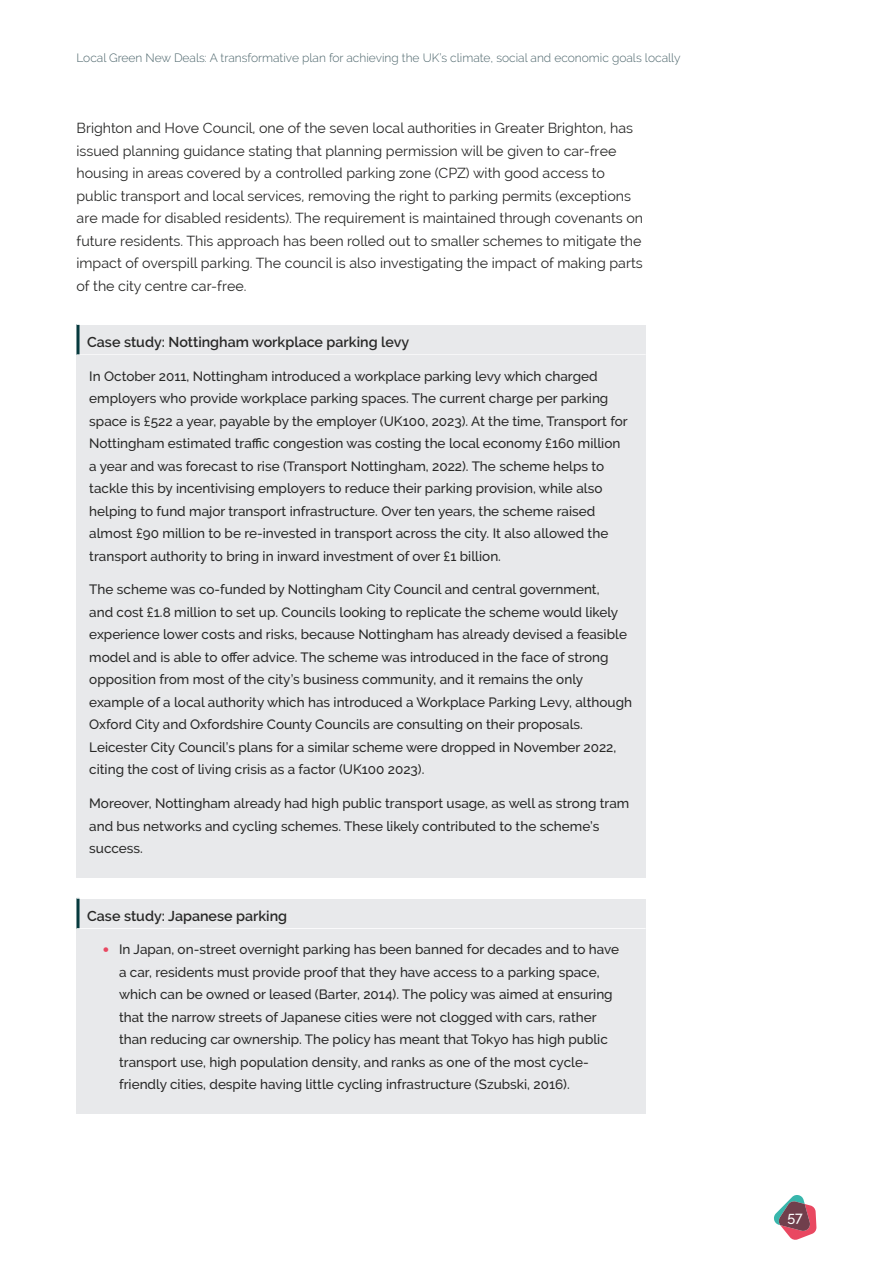
<style>
.page{position:relative;width:893px;height:1263px;background:#fff}
.page>*{position:absolute;margin:0;border:0;box-sizing:border-box;transform-origin:0 0}
.t1{font:14.25px/22.5px "Raleway";color:#282827}
.table-title-box{font:600 14.25px "Raleway";color:#282827}
.t2{font:500 14.25px "Raleway";color:#fff}
.box-text{font:500 13.5px/22.5px "Raleway";color:#282827}
.box-text-lastline{font:500 13.5px/22.5px "Raleway";color:#282827}
.t3{font:300 12px "Raleway";color:#4b646a}
.s1{font-weight:800;font-size:21px;color:#e94861}
</style>
<div class="page">
<svg style="left:774px;top:1195px;width:42px;height:45px"></svg>
<div style="left:77px;top:325px;width:569px;height:34px;background:#e8e9eb"></div>
<hr style="left:77px;top:324px;width:3px;height:36px;background:#063a3e">
<hr style="left:77px;top:324px;width:569px;height:1px;background:#fff">
<hr style="left:77px;top:354px;width:569px;height:1px;background:#fff">
<div style="left:77px;top:355px;width:569px;height:221px;background:#e8e9eb"></div>
<div style="left:77px;top:569px;width:569px;height:221px;background:#e8e9eb"></div>
<div style="left:77px;top:783px;width:569px;height:94px;background:#e8e9eb"></div>
<div style="left:77px;top:899px;width:569px;height:34px;background:#e8e9eb"></div>
<hr style="left:77px;top:898px;width:3px;height:36px;background:#063a3e">
<hr style="left:77px;top:898px;width:569px;height:1px;background:#fff">
<hr style="left:77px;top:928px;width:569px;height:1px;background:#fff">
<div style="left:77px;top:929px;width:569px;height:185px;background:#e8e9eb"></div>
<p class="t3" style="left:77px;top:51px;width:606px">Local Green New Deals: A transformative plan for achieving the UK’s climate, social and economic goals locally</p>
<p class="t1" style="left:77px;top:117px;width:568px">Brighton and Hove Council, one of the seven local authorities in Greater Brighton, has issued planning guidance stating that planning permission will be given to car-free housing in areas covered by a controlled parking zone (CPZ) with good access to public transport and local services, removing the right to parking permits (exceptions are made for disabled residents). The requirement is maintained through covenants on future residents. This approach has been rolled out to smaller schemes to mitigate the impact of overspill parking. The council is also investigating the impact of making parts of the city centre car-free.</p>
<p class="table-title-box" style="left:87px;top:334px;width:324px">Case study: Nottingham workplace parking levy</p>
<p class="box-text" style="left:89px;top:365px;width:540px">In October 2011, Nottingham introduced a workplace parking levy which charged employers who provide workplace parking spaces. The current charge per parking space is £522 a year, payable by the employer (UK100, 2023). At the time, Transport for Nottingham estimated traffic congestion was costing the local economy £160 million a year and was forecast to rise (Transport Nottingham, 2022). The scheme helps to tackle this by incentivising employers to reduce their parking provision, while also helping to fund major transport infrastructure. Over ten years, the scheme raised almost £90 million to be re-invested in transport across the city. It also allowed the transport authority to bring in inward investment of over £1 billion.</p>
<p class="box-text" style="left:89px;top:578px;width:544px">The scheme was co-funded by Nottingham City Council and central government,<br>and cost £1.8 million to set up. Councils looking to replicate the scheme would likely experience lower costs and risks, because Nottingham has already devised a feasible model and is able to offer advice. The scheme was introduced in the face of strong opposition from most of the city’s business community, and it remains the only example of a local authority which has introduced a Workplace Parking Levy, although Oxford City and Oxfordshire County Councils are consulting on their proposals.<br>Leicester City Council’s plans for a similar scheme were dropped in November 2022, citing the cost of living crisis as a factor (UK100 2023).</p>
<p class="box-text-lastline" style="left:89px;top:792px;width:542px">Moreover, Nottingham already had high public transport usage, as well as strong tram and bus networks and cycling schemes. These likely contributed to the scheme’s success.</p>
<p class="table-title-box" style="left:87px;top:907px;width:201px">Case study: Japanese parking</p>
<p class="box-text" style="left:119px;top:938px;width:502px;text-indent:-17px"><span class="s1">•</span> In Japan, on-street overnight parking has been banned for decades and to have a car, residents must provide proof that they have access to a parking space, which can be owned or leased (Barter, 2014). The policy was aimed at ensuring that the narrow streets of Japanese cities were not clogged with cars, rather than reducing car ownership. The policy has meant that Tokyo has high public transport use, high population density, and ranks as one of the most cycle&shy;friendly cities, despite having little cycling infrastructure (Szubski, 2016).</p>
<p class="t2" style="left:787px;top:1209px;width:17px">57</p>
</div>
